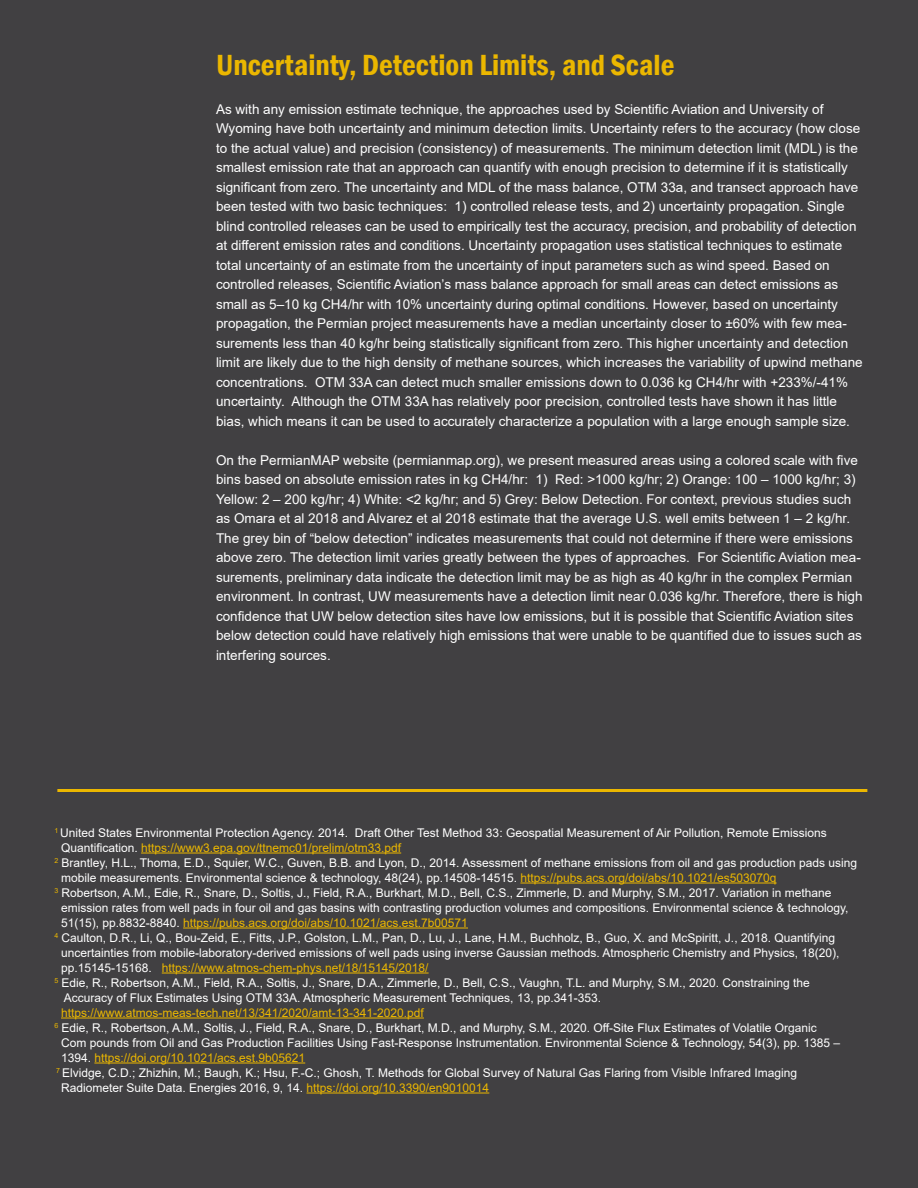
<style>
.page{position:relative;width:918px;height:1188px;background:#414042}
.page>*{position:absolute;margin:0;border:0;box-sizing:border-box;transform-origin:0 0}
.t1{font:600 condensed 30px "Franklin Gothic";color:#ebb700}
.t2{font:13.5px/19.5px "Arial";color:#fff}
.t3{font:12px "Arial";color:#fff}
.t4{font:12px "Arial";color:#ebb700}
.s1{color:#fff}
.s2{color:#ebb700}
</style>
<div class="page">
<hr style="left:141px;top:853px;width:260px;height:1px;background:#ebb700">
<hr style="left:520px;top:883px;width:257px;height:1px;background:#ebb700">
<hr style="left:183px;top:928px;width:285px;height:1px;background:#ebb700">
<hr style="left:162px;top:973px;width:267px;height:1px;background:#ebb700">
<hr style="left:61px;top:1018px;width:363px;height:1px;background:#ebb700">
<hr style="left:94px;top:1063px;width:211px;height:1px;background:#ebb700">
<hr style="left:307px;top:1093px;width:182px;height:1px;background:#ebb700">
<hr style="left:57px;top:789px;width:810px;height:3px;background:#ebb700">
<h1 class="t1" style="left:216px;top:45px;width:460px">Uncertainty, Detection Limits, and Scale</h1>
<p class="t2" style="left:216px;top:99px;width:648px">As with any emission estimate technique, the approaches used by Scientific Aviation and University of Wyoming have both uncertainty and minimum detection limits. Uncertainty refers to the accuracy (how close to the actual value) and precision (consistency) of measurements. The minimum detection limit (MDL) is the smallest emission rate that an approach can quantify with enough precision to determine if it is statistically significant from zero. The uncertainty and MDL of the mass balance, OTM 33a, and transect approach have been tested with two basic techniques: 1) controlled release tests, and 2) uncertainty propagation. Single blind controlled releases can be used to empirically test the accuracy, precision, and probability of detection at different emission rates and conditions. Uncertainty propagation uses statistical techniques to estimate total uncertainty of an estimate from the uncertainty of input parameters such as wind speed. Based on controlled releases, Scientific Aviation’s mass balance approach for small areas can detect emissions as small as 5–10 kg CH4/hr with 10% uncertainty during optimal conditions. However, based on uncertainty propagation, the Permian project measurements have a median uncertainty closer to ±60% with few mea&shy;surements less than 40 kg/hr being statistically significant from zero. This higher uncertainty and detection limit are likely due to the high density of methane sources, which increases the variability of upwind methane concentrations. OTM 33A can detect much smaller emissions down to 0.036 kg CH4/hr with +233%/-41% uncertainty. Although the OTM 33A has relatively poor precision, controlled tests have shown it has little bias, which means it can be used to accurately characterize a population with a large enough sample size.</p>
<p class="t2" style="left:216px;top:450px;width:648px">On the PermianMAP website (permianmap.org), we present measured areas using a colored scale with five bins based on absolute emission rates in kg CH4/hr: 1) Red: &gt;1000 kg/hr; 2) Orange: 100 – 1000 kg/hr; 3)<br>Yellow: 2 – 200 kg/hr; 4) White: &lt;2 kg/hr; and 5) Grey: Below Detection. For context, previous studies such as Omara et al 2018 and Alvarez et al 2018 estimate that the average U.S. well emits between 1 – 2 kg/hr.<br>The grey bin of “below detection” indicates measurements that could not determine if there were emissions above zero. The detection limit varies greatly between the types of approaches. For Scientific Aviation mea&shy;surements, preliminary data indicate the detection limit may be as high as 40 kg/hr in the complex Permian environment. In contrast, UW measurements have a detection limit near 0.036 kg/hr. Therefore, there is high confidence that UW below detection sites have low emissions, but it is possible that Scientific Aviation sites below detection could have relatively high emissions that were unable to be quantified due to issues such as interfering sources.</p>
<p class="t3" style="left:54px;top:824px;width:774px"><sup>1</sup> United States Environmental Protection Agency. 2014. Draft Other Test Method 33: Geospatial Measurement of Air Pollution, Remote Emissions</p>
<p class="t4" style="left:61px;top:839px;width:342px"><span class="s1">Quantification.</span> https://www3.epa.gov/ttnemc01/prelim/otm33.pdf</p>
<p class="t3" style="left:54px;top:854px;width:804px"><sup>2</sup> Brantley, H.L., Thoma, E.D., Squier, W.C., Guven, B.B. and Lyon, D., 2014. Assessment of methane emissions from oil and gas production pads using</p>
<p class="t3" style="left:61px;top:869px;width:717px">mobile measurements. Environmental science &amp; technology, 48(24), pp.14508-14515. <span class="s2">https://pubs.acs.org/doi/abs/10.1021/es503070q</span></p>
<p class="t3" style="left:54px;top:884px;width:779px"><sup>3</sup> Robertson, A.M., Edie, R., Snare, D., Soltis, J., Field, R.A., Burkhart, M.D., Bell, C.S., Zimmerle, D. and Murphy, S.M., 2017. Variation in methane</p>
<p class="t3" style="left:61px;top:899px;width:789px">emission rates from well pads in four oil and gas basins with contrasting production volumes and compositions. Environmental science &amp; technology,</p>
<p class="t4" style="left:61px;top:914px;width:408px"><span class="s1">51(15), pp.8832-8840.</span> https://pubs.acs.org/doi/abs/10.1021/acs.est.7b00571</p>
<p class="t3" style="left:54px;top:929px;width:782px"><sup>4</sup> Caulton, D.R., Li, Q., Bou-Zeid, E., Fitts, J.P., Golston, L.M., Pan, D., Lu, J., Lane, H.M., Buchholz, B., Guo, X. and McSpiritt, J., 2018. Quantifying</p>
<p class="t3" style="left:61px;top:944px;width:780px">uncertainties from mobile-laboratory-derived emissions of well pads using inverse Gaussian methods. Atmospheric Chemistry and Physics, 18(20),</p>
<p class="t4" style="left:61px;top:959px;width:369px"><span class="s1">pp.15145-15168.</span> https://www.atmos-chem-phys.net/18/15145/2018/</p>
<p class="t3" style="left:54px;top:974px;width:757px"><sup>5</sup> Edie, R., Robertson, A.M., Field, R.A., Soltis, J., Snare, D.A., Zimmerle, D., Bell, C.S., Vaughn, T.L. and Murphy, S.M., 2020. Constraining the</p>
<p class="t3" style="left:64px;top:989px;width:539px">Accuracy of Flux Estimates Using OTM 33A. Atmospheric Measurement Techniques, 13, pp.341-353.</p>
<p class="t4" style="left:61px;top:1004px;width:364px">https://www.atmos-meas-tech.net/13/341/2020/amt-13-341-2020.pdf</p>
<p class="t3" style="left:54px;top:1019px;width:764px"><sup>6</sup> Edie, R., Robertson, A.M., Soltis, J., Field, R.A., Snare, D., Burkhart, M.D., and Murphy, S.M., 2020. Off-Site Flux Estimates of Volatile Organic</p>
<p class="t3" style="left:61px;top:1034px;width:781px">Com pounds from Oil and Gas Production Facilities Using Fast-Response Instrumentation. Environmental Science &amp; Technology, 54(3), pp. 1385 –</p>
<p class="t4" style="left:61px;top:1049px;width:246px"><span class="s1">1394.</span> https://doi.org/10.1021/acs.est.9b05621</p>
<p class="t3" style="left:56px;top:1064px;width:743px"><sup>7</sup> Elvidge, C.D.; Zhizhin, M.; Baugh, K.; Hsu, F.-C.; Ghosh, T. Methods for Global Survey of Natural Gas Flaring from Visible Infrared Imaging</p>
<p class="t3" style="left:61px;top:1079px;width:430px">Radiometer Suite Data. Energies 2016, 9, 14. <span class="s2">https://doi.org/10.3390/en9010014</span></p>
</div>
